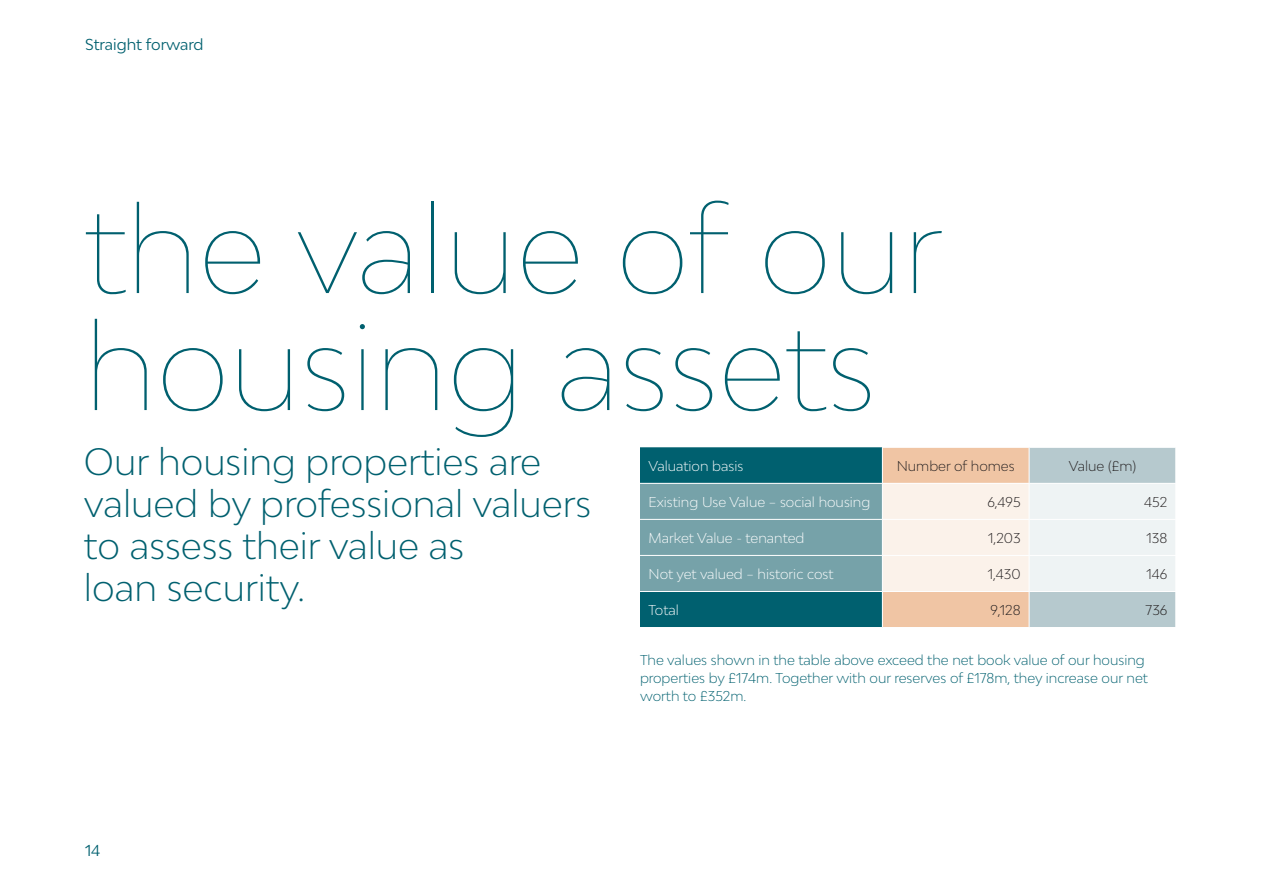
<style>
.page{position:relative;width:1263px;height:893px;background:#fff}
.page>*{position:absolute;margin:0;border:0;box-sizing:border-box;transform-origin:0 0}
.t1{font:100 117px/117px "Bw Modelica";color:#00606f}
.t2{font:300 36px/42px "Bw Modelica";color:#00606f}
.t3{font:15px "Bw Modelica";color:#00606f}
.t4{font:300 13.5px/18px "Bw Modelica";color:#00606f}
.t5{font:300 13.5px "Bw Modelica";color:#fff}
.t6{font:300 13.5px "Bw Modelica";color:#231f20}
</style>
<div class="page">
<svg style="left:640px;top:447px;width:535px;height:180px;background:#9eb8b8"></svg>
<hr style="left:640px;top:483px;width:242px;height:1px;background:#fff">
<hr style="left:640px;top:519px;width:242px;height:1px;background:#fff">
<hr style="left:640px;top:555px;width:242px;height:1px;background:#fff">
<hr style="left:640px;top:591px;width:242px;height:1px;background:#fff">
<hr style="left:1029px;top:447px;width:147px;height:1px;background:#fff">
<hr style="left:882px;top:447px;width:147px;height:1px;background:#fff">
<hr style="left:882px;top:448px;width:1px;height:35px;background:#fff">
<hr style="left:1029px;top:448px;width:1px;height:35px;background:#fff">
<hr style="left:882px;top:483px;width:147px;height:1px;background:#fff">
<hr style="left:882px;top:484px;width:1px;height:35px;background:#fff">
<hr style="left:882px;top:519px;width:147px;height:1px;background:#fff">
<hr style="left:882px;top:520px;width:1px;height:35px;background:#fff">
<hr style="left:882px;top:555px;width:147px;height:1px;background:#fff">
<hr style="left:882px;top:556px;width:1px;height:35px;background:#fff">
<hr style="left:882px;top:591px;width:147px;height:1px;background:#fff">
<hr style="left:882px;top:592px;width:1px;height:35px;background:#fff">
<hr style="left:1029px;top:483px;width:147px;height:1px;background:#fff">
<hr style="left:1029px;top:484px;width:1px;height:35px;background:#fff">
<hr style="left:1029px;top:519px;width:147px;height:1px;background:#fff">
<hr style="left:1029px;top:520px;width:1px;height:35px;background:#fff">
<hr style="left:1029px;top:555px;width:147px;height:1px;background:#fff">
<hr style="left:1029px;top:556px;width:1px;height:35px;background:#fff">
<hr style="left:1029px;top:591px;width:147px;height:1px;background:#fff">
<hr style="left:1029px;top:592px;width:1px;height:35px;background:#fff">
<p class="t3" style="left:85px;top:35px;width:120px">Straight forward</p>
<h1 class="t1" style="left:84px;top:188px;width:860px">the value of our housing assets</h1>
<h2 class="t2" style="left:84px;top:440px;width:509px">Our housing properties are valued by professional valuers to assess their value as<br>loan security.</h2>
<p class="t5" style="left:648px;top:457px;width:96px">Valuation basis</p>
<p class="t6" style="left:897px;top:457px;width:120px">Number of homes</p>
<p class="t6" style="left:1069px;top:457px;width:69px">Value (£m)</p>
<p class="t5" style="left:648px;top:493px;width:223px">Existing Use Value – social housing</p>
<p class="t6" style="left:987px;top:493px;width:35px">6,495</p>
<p class="t6" style="left:1144px;top:493px;width:25px">452</p>
<p class="t5" style="left:648px;top:529px;width:157px">Market Value - tenanted</p>
<p class="t6" style="left:988px;top:529px;width:34px">1,203</p>
<p class="t6" style="left:1146px;top:529px;width:22px">138</p>
<p class="t5" style="left:648px;top:565px;width:187px">Not yet valued – historic cost</p>
<p class="t6" style="left:988px;top:565px;width:34px">1,430</p>
<p class="t6" style="left:1146px;top:565px;width:22px">146</p>
<p class="t5" style="left:648px;top:601px;width:32px">Total</p>
<p class="t6" style="left:990px;top:601px;width:32px">9,128</p>
<p class="t6" style="left:1145px;top:601px;width:23px">736</p>
<p class="t4" style="left:640px;top:651px;width:509px">The values shown in the table above exceed the net book value of our housing properties by £174m. Together with our reserves of £178m, they increase our net worth to £352m.</p>
<p class="t3" style="left:85px;top:841px;width:17px">14</p>
</div>
